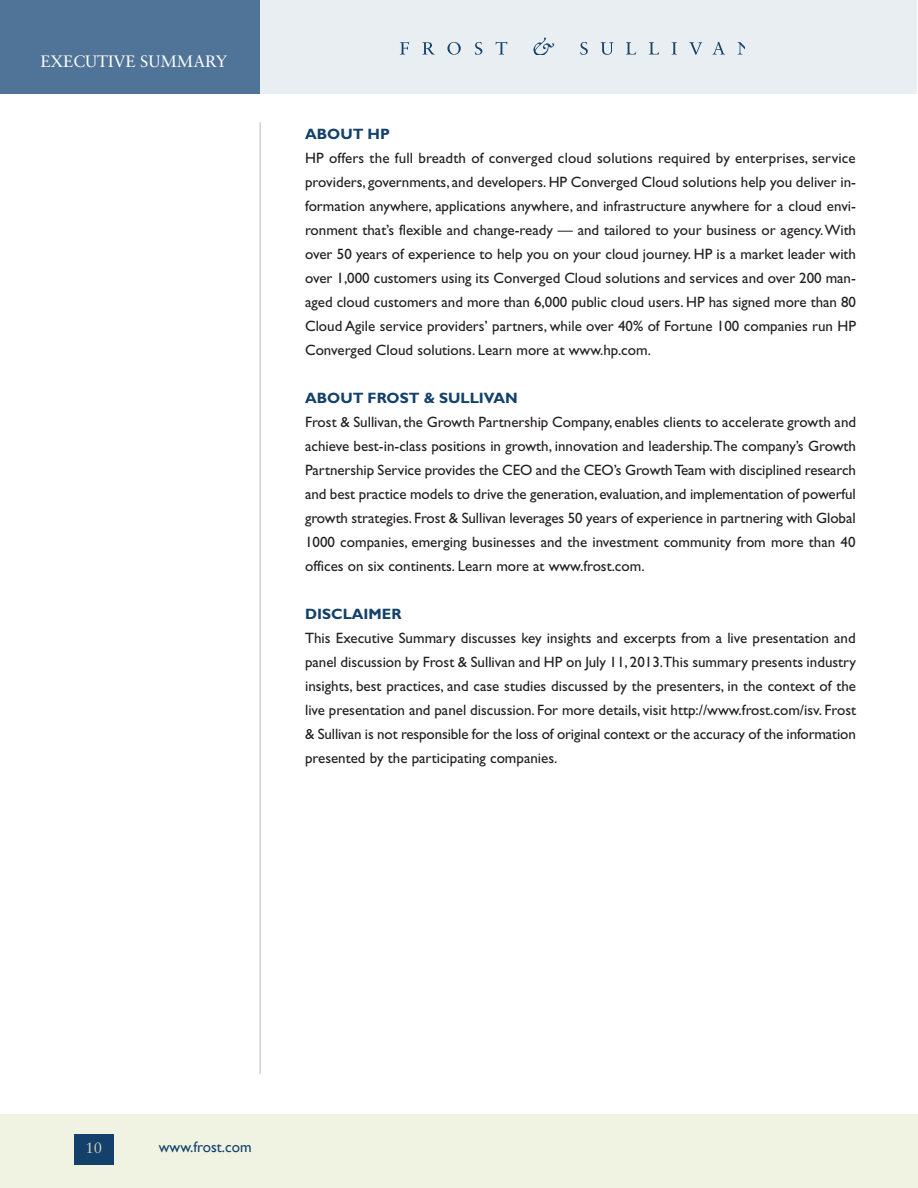
<style>
.page{position:relative;width:918px;height:1188px;background:#fff}
.page>*{position:absolute;margin:0;border:0;box-sizing:border-box;transform-origin:0 0}
.t1{font:16.5px "Sabon";color:#fff}
.t2{font:15px/24px "Gill Sans";color:#231f20;text-align:justify}
.t3{font:700 15px "Gill Sans";color:#13416b}
.t4{font:15px "Gill Sans";color:#13416b}
.t5{font:15px "Sabon";color:#d6d5b6}
</style>
<div class="page">
<div style="left:0;top:1114px;width:917px;height:73px;background:#f1f3e2"></div>
<div style="left:74px;top:1134px;width:40px;height:30px;background:#13416b"></div>
<hr style="left:260px;top:122px;width:1px;height:952px;background:#b0bacb">
<div style="left:0;top:0;width:261px;height:94px;background:#507497"></div>
<div style="left:260px;top:0;width:657px;height:94px;background:#e8eef1"></div>
<svg style="left:400px;top:42px;width:9px;height:13px"></svg>
<svg style="left:422px;top:42px;width:13px;height:13px"></svg>
<svg style="left:447px;top:42px;width:14px;height:13px"></svg>
<svg style="left:475px;top:42px;width:7px;height:13px"></svg>
<svg style="left:496px;top:42px;width:11px;height:13px"></svg>
<svg style="left:580px;top:42px;width:8px;height:13px"></svg>
<svg style="left:600px;top:42px;width:13px;height:13px"></svg>
<svg style="left:626px;top:42px;width:10px;height:13px"></svg>
<svg style="left:649px;top:42px;width:10px;height:13px"></svg>
<svg style="left:672px;top:42px;width:5px;height:13px"></svg>
<svg style="left:689px;top:42px;width:13px;height:13px"></svg>
<svg style="left:712px;top:42px;width:13px;height:13px"></svg>
<svg style="left:737px;top:42px;width:7px;height:13px"></svg>
<svg style="left:533px;top:38px;width:21px;height:17px"></svg>
<p class="t1" style="left:40px;top:54px;width:189px">EXECUTIVE SUMMARY</p>
<p class="t3" style="left:305px;top:129px;width:86px">ABOUT HP</p>
<p class="t2" style="left:305px;top:148px;width:553px">HP offers the full breadth of converged cloud solutions required by enterprises, service providers, governments, and developers. HP Converged Cloud solutions help you deliver in&shy;formation anywhere, applications anywhere, and infrastructure anywhere for a cloud envi&shy;ronment that’s flexible and change-ready — and tailored to your business or agency. With over 50 years of experience to help you on your cloud journey. HP is a market leader with over 1,000 customers using its Converged Cloud solutions and services and over 200 man&shy;aged cloud customers and more than 6,000 public cloud users. HP has signed more than 80<br>Cloud Agile service providers’ partners, while over 40% of Fortune 100 companies run HP Converged Cloud solutions. Learn more at www.hp.com.</p>
<p class="t3" style="left:305px;top:393px;width:214px">ABOUT FROST &amp; SULLIVAN</p>
<p class="t2" style="left:305px;top:412px;width:553px">Frost &amp; Sullivan, the Growth Partnership Company, enables clients to accelerate growth and achieve best-in-class positions in growth, innovation and leadership. The company’s Growth Partnership Service provides the CEO and the CEO’s Growth Team with disciplined research and best practice models to drive the generation, evaluation, and implementation of powerful growth strategies. Frost &amp; Sullivan leverages 50 years of experience in partnering with Global 1000 companies, emerging businesses and the investment community from more than 40 offices on six continents. Learn more at www.frost.com.</p>
<p class="t3" style="left:305px;top:609px;width:98px">DISCLAIMER</p>
<p class="t2" style="left:305px;top:628px;width:553px">This Executive Summary discusses key insights and excerpts from a live presentation and panel discussion by Frost &amp; Sullivan and HP on July 11, 2013.This summary presents industry insights, best practices, and case studies discussed by the presenters, in the context of the live presentation and panel discussion. For more details, visit http://www.frost.com/isv. Frost &amp; Sullivan is not responsible for the loss of original context or the accuracy of the information presented by the participating companies.</p>
<p class="t5" style="left:85px;top:1141px;width:18px">10</p>
<p class="t4" style="left:159px;top:1138px;width:94px">www.frost.com</p>
</div>
